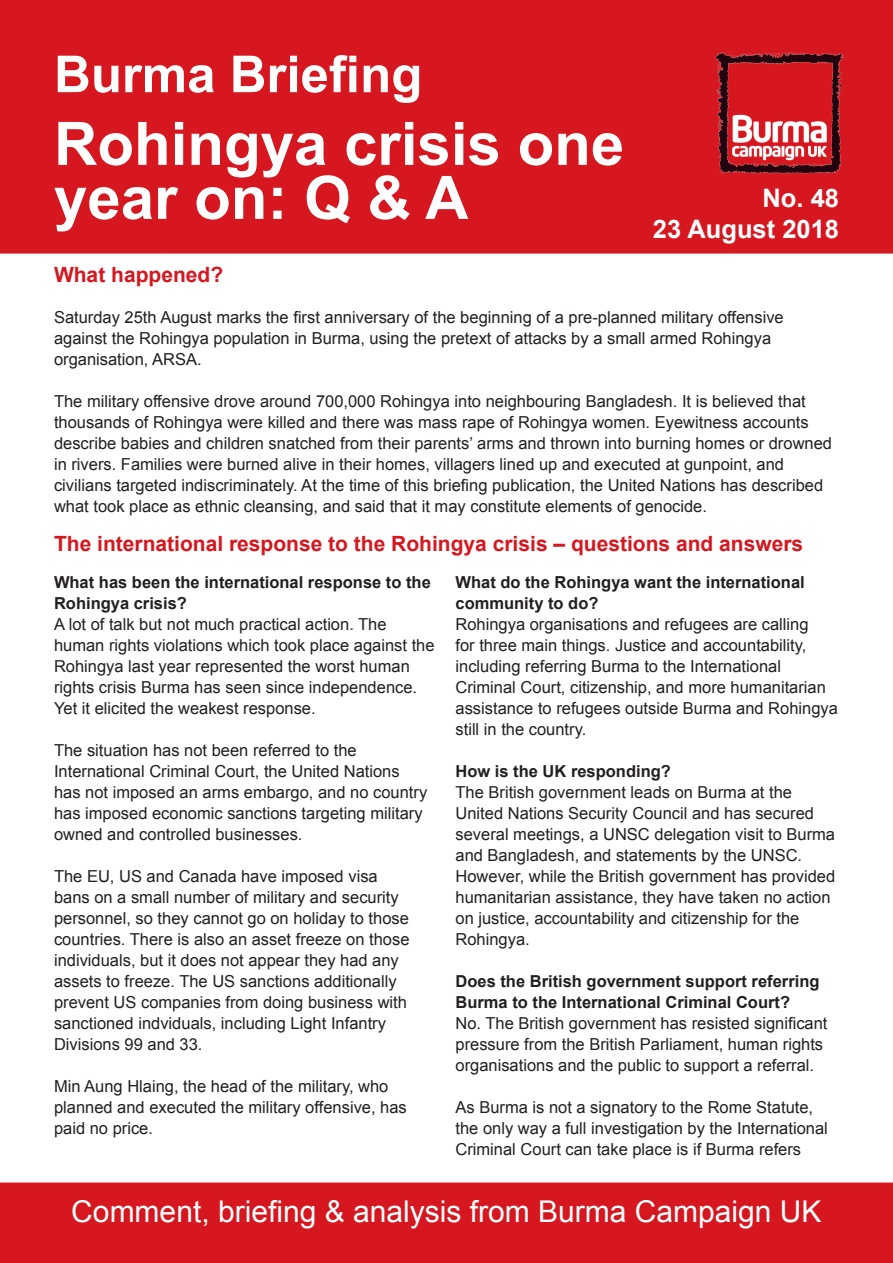
<style>
.page{position:relative;width:893px;height:1263px;background:#fff}
.page>*{position:absolute;margin:0;border:0;box-sizing:border-box;transform-origin:0 0}
.t1{font:700 60px/54px "Arial";color:#fff}
.t2{font:700 51px "Arial";color:#fff}
.t3{font:30px "Arial";color:#fff}
.t4{font:700 25.5px "Arial";color:#fff}
.t5{font:700 21px "Arial";color:#d7171f}
.t6{font:16.5px/21px "Arial";color:#231f20}
.t7{font:700 16.5px/21px "Arial";color:#231f20}
</style>
<div class="page">
<div style="left:0;top:1182px;width:893px;height:81px;background:#d7171f;border:2px solid #d7171f"></div>
<div style="left:0;top:0;width:893px;height:254px;background:#d7171f;border:2px solid #d7171f"></div>
<img style="left:715px;top:52px;width:129px;height:122px">
<h2 class="t2" style="left:54px;top:40px;width:370px">Burma Briefing</h2>
<p class="t1" style="left:54px;top:119px;width:572px">Rohingya crisis one year on: Q &amp; A</p>
<p class="t4" style="left:763px;top:181px;width:78px">No. 48</p>
<p class="t4" style="left:653px;top:212px;width:188px">23 August 2018</p>
<p class="t5" style="left:54px;top:261px;width:171px">What happened?</p>
<p class="t6" style="left:54px;top:306px;width:731px">Saturday 25th August marks the first anniversary of the beginning of a pre-planned military offensive against the Rohingya population in Burma, using the pretext of attacks by a small armed Rohingya organisation, ARSA.</p>
<p class="t6" style="left:54px;top:390px;width:780px">The military offensive drove around 700,000 Rohingya into neighbouring Bangladesh. It is believed that thousands of Rohingya were killed and there was mass rape of Rohingya women. Eyewitness accounts describe babies and children snatched from their parents’ arms and thrown into burning homes or drowned in rivers. Families were burned alive in their homes, villagers lined up and executed at gunpoint, and civilians targeted indiscriminately. At the time of this briefing publication, the United Nations has described what took place as ethnic cleansing, and said that it may constitute elements of genocide.</p>
<p class="t5" style="left:54px;top:530px;width:751px">The international response to the Rohingya crisis – questions and answers</p>
<p class="t7" style="left:54px;top:572px;width:378px">What has been the international response to the<br>Rohingya crisis?</p>
<p class="t6" style="left:54px;top:614px;width:382px">A lot of talk but not much practical action. The human rights violations which took place against the Rohingya last year represented the worst human rights crisis Burma has seen since independence.<br>Yet it elicited the weakest response.</p>
<p class="t6" style="left:54px;top:740px;width:375px">The situation has not been referred to the International Criminal Court, the United Nations has not imposed an arms embargo, and no country has imposed economic sanctions targeting military owned and controlled businesses.</p>
<p class="t6" style="left:54px;top:866px;width:357px">The EU, US and Canada have imposed visa bans on a small number of military and security personnel, so they cannot go on holiday to those countries. There is also an asset freeze on those individuals, but it does not appear they had any assets to freeze. The US sanctions additionally prevent US companies from doing business with sanctioned indviduals, including Light Infantry Divisions 99 and 33.</p>
<p class="t6" style="left:54px;top:1076px;width:354px">Min Aung Hlaing, the head of the military, who planned and executed the military offensive, has paid no price.</p>
<p class="t7" style="left:455px;top:572px;width:351px">What do the Rohingya want the international community to do?</p>
<p class="t6" style="left:455px;top:614px;width:384px">Rohingya organisations and refugees are calling<br>for three main things. Justice and accountability, including referring Burma to the International Criminal Court, citizenship, and more humanitarian assistance to refugees outside Burma and Rohingya still in the country.</p>
<p class="t7" style="left:455px;top:761px;width:217px">How is the UK responding?</p>
<p class="t6" style="left:455px;top:782px;width:381px">The British government leads on Burma at the United Nations Security Council and has secured several meetings, a UNSC delegation visit to Burma and Bangladesh, and statements by the UNSC.<br>However, while the British government has provided humanitarian assistance, they have taken no action on justice, accountability and citizenship for the Rohingya.</p>
<p class="t7" style="left:455px;top:971px;width:365px">Does the British government support referring<br>Burma to the International Criminal Court?</p>
<p class="t6" style="left:455px;top:1013px;width:374px">No. The British government has resisted significant pressure from the British Parliament, human rights organisations and the public to support a referral.</p>
<p class="t6" style="left:455px;top:1097px;width:374px">As Burma is not a signatory to the Rome Statute, the only way a full investigation by the International<br>Criminal Court can take place is if Burma refers</p>
<h3 class="t3" style="left:71px;top:1191px;width:752px">Comment, briefing &amp; analysis from Burma Campaign UK</h3>
</div>
